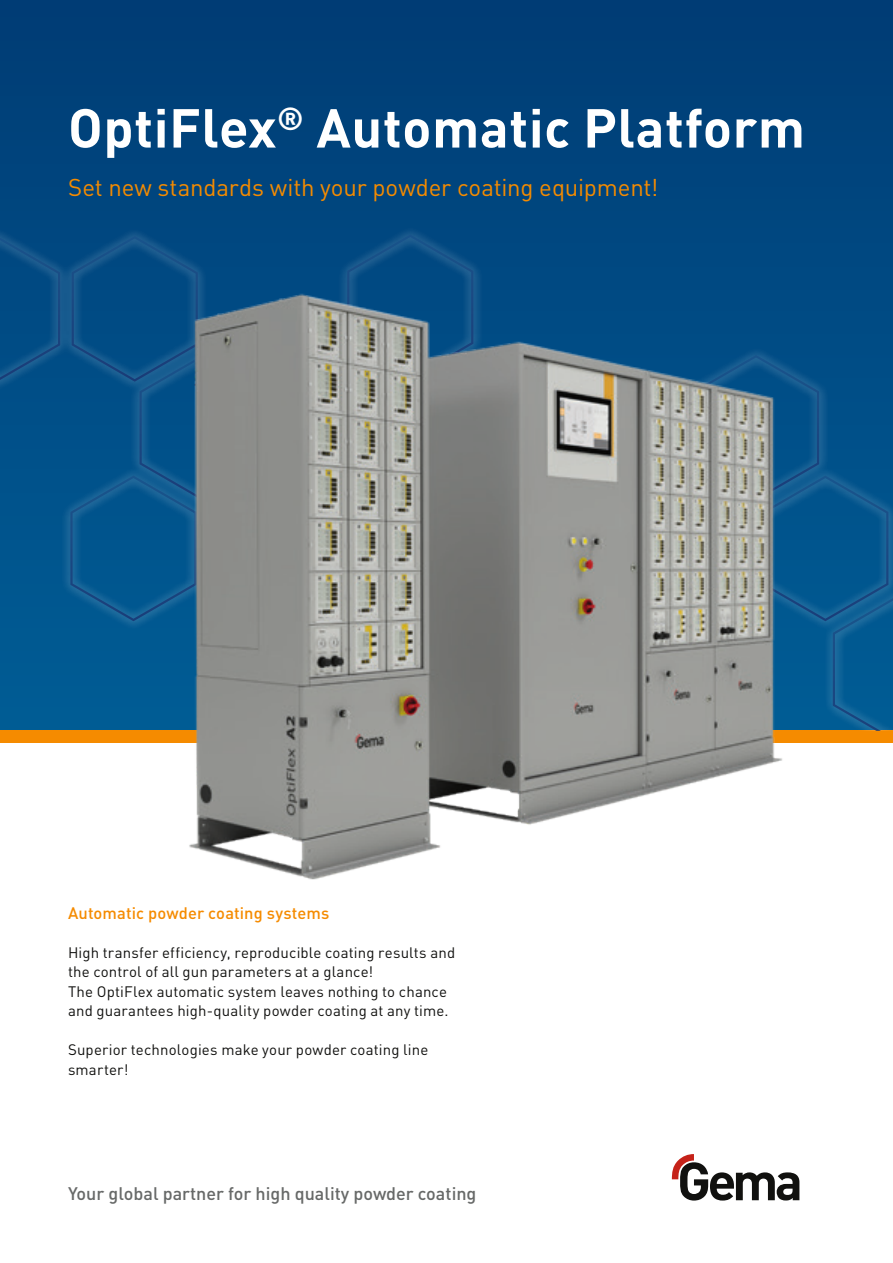
<style>
.page{position:relative;width:893px;height:1263px;background:#fff}
.page>*{position:absolute;margin:0;border:0;box-sizing:border-box;transform-origin:0 0}
.t1{font:700 54px "DIN Pro";letter-spacing:.01em;color:#fff}
.t2{font:24px "DIN Pro";letter-spacing:-.005em;color:#f58b00}
.t3{font:500 18px "DIN Pro";color:#676968}
.t4{font:500 16.5px "DIN Pro";letter-spacing:.005em;color:#f58b00}
.t5{font:15px/19.5px "DIN Pro";letter-spacing:.01em;color:#11110f}
</style>
<div class="page">
<div style="left:0;top:0;width:893px;height:737px;background:#00417a"></div>
<div style="left:0;top:730px;width:893px;height:13px;background:#f58b00"></div>
<svg style="left:672px;top:1154px;width:127px;height:46px"></svg>
<div style="left:0;top:226px;width:893px;height:504px;background:#fff;opacity:.75"></div>
<svg style="left:0;top:236px;width:60px;height:146px"></svg>
<svg style="left:70px;top:235px;width:823px;height:495px"></svg>
<img style="left:163px;top:261px;width:634px;height:619px">
<h1 class="t1" style="left:68px;top:83px;width:738px">OptiFlex<sup>®</sup> Automatic Platform</h1>
<h2 class="t2" style="left:68px;top:169px;width:592px">Set new standards with your powder coating equipment!</h2>
<p class="t4" style="left:68px;top:899px;width:263px">Automatic powder coating systems</p>
<p class="t5" style="left:68px;top:941px;width:389px">High transfer efficiency, reproducible coating results and the control of all gun parameters at a glance!<br>The OptiFlex automatic system leaves nothing to chance and guarantees high-quality powder coating at any time.</p>
<p class="t5" style="left:68px;top:1038px;width:362px">Superior technologies make your powder coating line smarter!</p>
<p class="t3" style="left:68px;top:1179px;width:410px">Your global partner for high quality powder coating</p>
</div>
